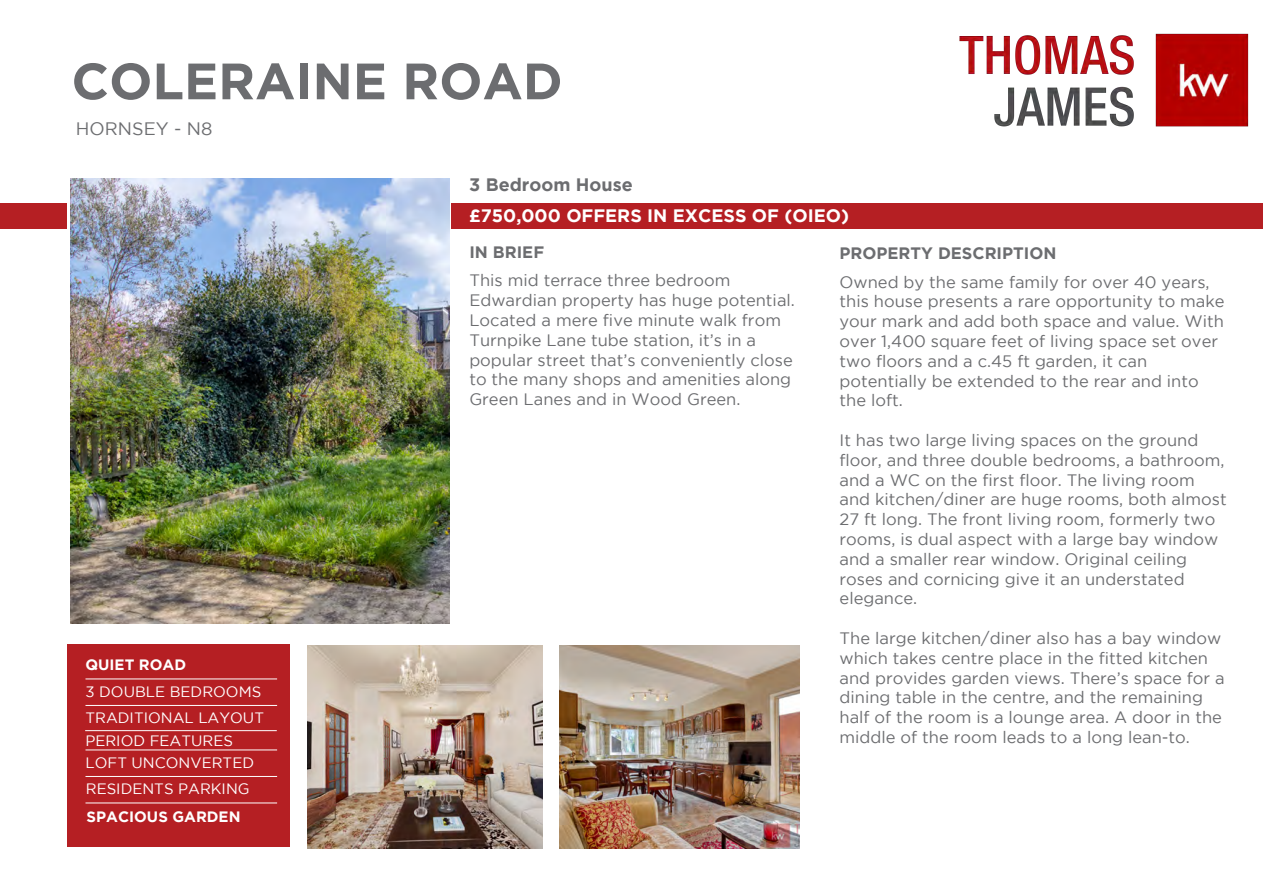
<style>
.page{position:relative;width:1263px;height:893px;background:#fff}
.page>*{position:absolute;margin:0;border:0;box-sizing:border-box;transform-origin:0 0}
.Title_-_Left_Align{font:700 51px "Gotham";color:#6c6d70}
.Subheading_-_Left_Al{font:700 18px "Gotham";color:#fff}
.Subtitle-_Left_Align{font:700 18px "Gotham";color:#6c6d70}
.Title_-_Left_Align-2{font:18px "Gotham";color:#6c6d70}
.Body_Text_-_Left_Ali{font:16.5px/19.8px "Gotham";color:#6c6d70}
.t1{font:700 16.5px "Gotham";color:#6c6d70}
.t2{font:15px "Gotham";color:#fff}
.t3{font:700 15px "Gotham";color:#fff}
.s1{font-style:inherit}
.s2{font-weight:700}
</style>
<div class="page">
<div style="left:0;top:204px;width:1263px;height:25px;background:#b51f23"></div>
<div style="left:68px;top:159px;width:383px;height:455px;background:#fff"></div>
<img style="left:308px;top:645px;width:234px;height:203px">
<img style="left:560px;top:645px;width:240px;height:203px">
<div style="left:68px;top:644px;width:222px;height:203px;background:#b51f23"></div>
<hr style="left:85px;top:679px;width:192px;height:1px;background:#fff">
<hr style="left:85px;top:705px;width:192px;height:1px;background:#fff">
<hr style="left:85px;top:750px;width:192px;height:1px;background:#fff">
<hr style="left:85px;top:776px;width:192px;height:1px;background:#fff">
<hr style="left:85px;top:803px;width:192px;height:1px;background:#fff">
<hr style="left:85px;top:730px;width:192px;height:1px;background:#fff">
<img style="left:71px;top:178px;width:378px;height:445px">
<img style="left:959px;top:33px;width:290px;height:94px">
<p class="Title_-_Left_Align" style="left:71px;top:52px;width:493px">COLERAINE ROAD</p>
<p class="Title_-_Left_Align-2" style="left:76px;top:118px;width:138px">HORNSEY - N8</p>
<p class="t3" style="left:85px;top:656px;width:102px">QUIET ROA<span class="s1">D</span></p>
<p class="t2" style="left:85px;top:683px;width:177px">3 DOUBLE BEDROOMS</p>
<p class="t2" style="left:85px;top:709px;width:180px">TRADITIONAL LAYOUT</p>
<p class="t2" style="left:85px;top:754px;width:170px">LOFT UNCONVERTED</p>
<p class="t2" style="left:86px;top:780px;width:165px">RESIDENTS PARKING</p>
<p class="t2" style="left:85px;top:732px;width:149px">PERIOD FEATURES</p>
<p class="t3" style="left:87px;top:808px;width:155px">SPACIOUS GARDEN</p>
<p class="Subtitle-_Left_Align" style="left:469px;top:174px;width:165px">3 Bedroom House</p>
<p class="Subheading_-_Left_Al" style="left:469px;top:206px;width:382px"><span class="s1">£</span>750,000 OFFERS IN EXCESS OF (OIEO)</p>
<p class="Body_Text_-_Left_Ali" style="left:469px;top:238px;width:263px;line-height:28.3px"><span class="s2">IN BRIEF<br></span>This mid terrace three bedroom</p>
<p class="Body_Text_-_Left_Ali" style="left:469px;top:290px;width:327px">Edwardian property has huge potential.<br>Located a mere five minute walk from Turnpike Lane tube station, it’s in a popular street that’s conveniently close to the many shops and amenities along Green Lanes and in Wood Green.</p>
<p class="t1" style="left:839px;top:244px;width:218px">PROPERTY DESCRIPTION</p>
<p class="Body_Text_-_Left_Ali" style="left:839px;top:272px;width:387px">Owned by the same family for over 40 years, this house presents a rare opportunity to make your mark and add both space and value. With over 1,400 square feet of living space set over two floors and a c.45 ft garden, it can potentially be extended to the rear and into the loft.</p>
<p class="Body_Text_-_Left_Ali" style="left:839px;top:430px;width:389px">It has two large living spaces on the ground floor, and three double bedrooms, a bathroom, and a WC on the first floor. The living room and kitchen/diner are huge rooms, both almost 27 ft long. The front living room, formerly two rooms, is dual aspect with a large bay window and a smaller rear window. Original ceiling roses and cornicing give it an understated elegance.</p>
<p class="Body_Text_-_Left_Ali" style="left:839px;top:628px;width:387px">The large kitchen/diner also has a bay window which takes centre place in the fitted kitchen and provides garden views. There’s space for a dining table in the centre, and the remaining half of the room is a lounge area. A door in the middle of the room leads to a long lean-to.</p>
</div>
